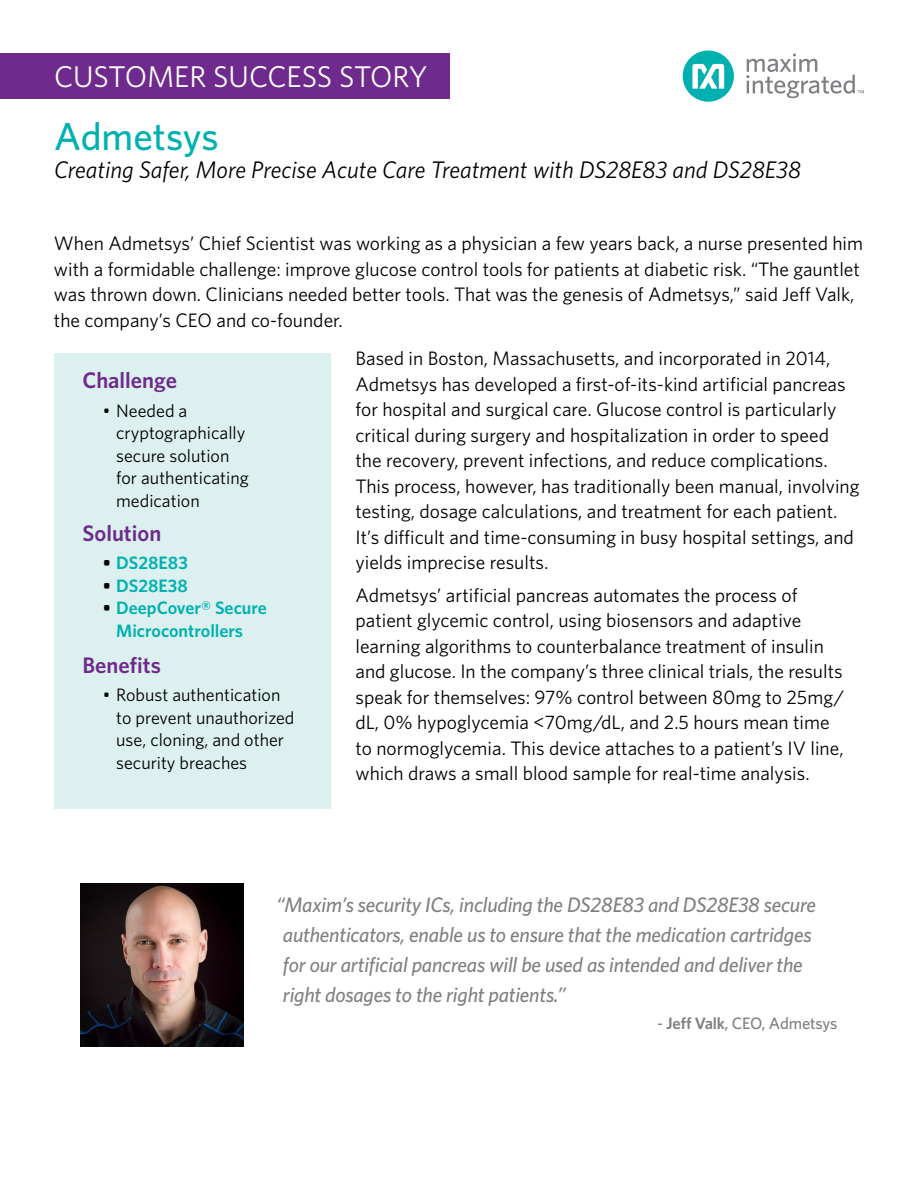
<style>
.page{position:relative;width:918px;height:1188px;background:#fff}
.page>*{position:absolute;margin:0;border:0;box-sizing:border-box;transform-origin:0 0}
.t1{font:500 39px "Whitney";color:#00b1b0}
.t2{font:30px "Whitney";color:#fff}
.t3{font:italic 24px "Whitney";color:#000}
.t4{font:600 22.5px "Whitney";color:#6e2a8d}
.t5{font:italic 500 21px/30px "Whitney";letter-spacing:-.01em;color:#7e8083}
.t6{font:19.5px/25.5px "Whitney";color:#000}
.t7{font:18px/22.5px "Whitney";color:#000}
.t8{font:600 18px/22.5px "Whitney";color:#00b1b0;text-align:center}
.t9{font:500 16.5px "Whitney";letter-spacing:-.01em;color:#7e8083}
.s1{color:#000}
.s2{font-weight:600}
</style>
<div class="page">
<div style="left:0;top:53px;width:450px;height:45px;background:#6e2a8d"></div>
<div style="left:683px;top:51px;width:51px;height:51px;background:#00b1b0;border-radius:50%"></div>
<svg style="left:692px;top:64px;width:32px;height:25px"></svg>
<svg style="left:746px;top:53px;width:118px;height:45px"></svg>
<div style="left:54px;top:353px;width:276px;height:456px;background:#dbf0ef"></div>
<img style="left:81px;top:883px;width:163px;height:164px">
<h2 class="t2" style="left:54px;top:56px;width:375px">CUSTOMER SUCCESS STORY</h2>
<h1 class="t1" style="left:54px;top:110px;width:166px">Admetsys</h1>
<p class="t3" style="left:54px;top:154px;width:748px">Creating Safer, More Precise Acute Care Treatment with DS28E83 and DS28E38</p>
<p class="t6" style="left:54px;top:230px;width:811px">When Admetsys’ Chief Scientist was working as a physician a few years back, a nurse presented him with a formidable challenge: improve glucose control tools for patients at diabetic risk. “The gauntlet was thrown down. Clinicians needed better tools. That was the genesis of Admetsys,” said Jeff Valk, the company’s CEO and co-founder.</p>
<p class="t4" style="left:82px;top:365px;width:96px">Challenge</p>
<p class="t7" style="left:116px;top:399px;width:134px;text-indent:-14px">• Needed a cryptographically secure solution for authenticating medication</p>
<p class="t4" style="left:82px;top:518px;width:80px">Solution</p>
<p class="t8" style="left:103px;top:551px;width:87px"><span class="s1">•</span> DS28E83</p>
<p class="t8" style="left:103px;top:574px;width:87px"><span class="s1">•</span> DS28E38</p>
<p class="t8" style="left:103px;top:596px;width:166px"><span class="s1">•</span> DeepCover® Secure<br>Microcontrollers</p>
<p class="t4" style="left:82px;top:650px;width:80px">Benefits</p>
<p class="t7" style="left:116px;top:683px;width:180px;text-indent:-14px">• Robust authentication to prevent unauthorized use, cloning, and other security breaches</p>
<p class="t6" style="left:355px;top:345px;width:506px">Based in Boston, Massachusetts, and incorporated in 2014, Admetsys has developed a first-of-its-kind artificial pancreas for hospital and surgical care. Glucose control is particularly critical during surgery and hospitalization in order to speed the recovery, prevent infections, and reduce complications.<br>This process, however, has traditionally been manual, involving testing, dosage calculations, and treatment for each patient.<br>It’s difficult and time-consuming in busy hospital settings, and yields imprecise results.</p>
<p class="t6" style="left:355px;top:582px;width:490px">Admetsys’ artificial pancreas automates the process of patient glycemic control, using biosensors and adaptive learning algorithms to counterbalance treatment of insulin and glucose. In the company’s three clinical trials, the results speak for themselves: 97% control between 80mg to 25mg/ dL, 0% hypoglycemia &lt;70mg/dL, and 2.5 hours mean time to normoglycemia. This device attaches to a patient’s IV line, which draws a small blood sample for real-time analysis.</p>
<p class="t5" style="left:283px;top:890px;width:535px;text-indent:-7px">“Maxim’s security ICs, including the DS28E83 and DS28E38 secure authenticators, enable us to ensure that the medication cartridges for our artificial pancreas will be used as intended and deliver the right dosages to the right patients.”</p>
<p class="t9" style="left:657px;top:1013px;width:182px">- <span class="s2">Jeff Valk</span>, CEO, Admetsys</p>
</div>
